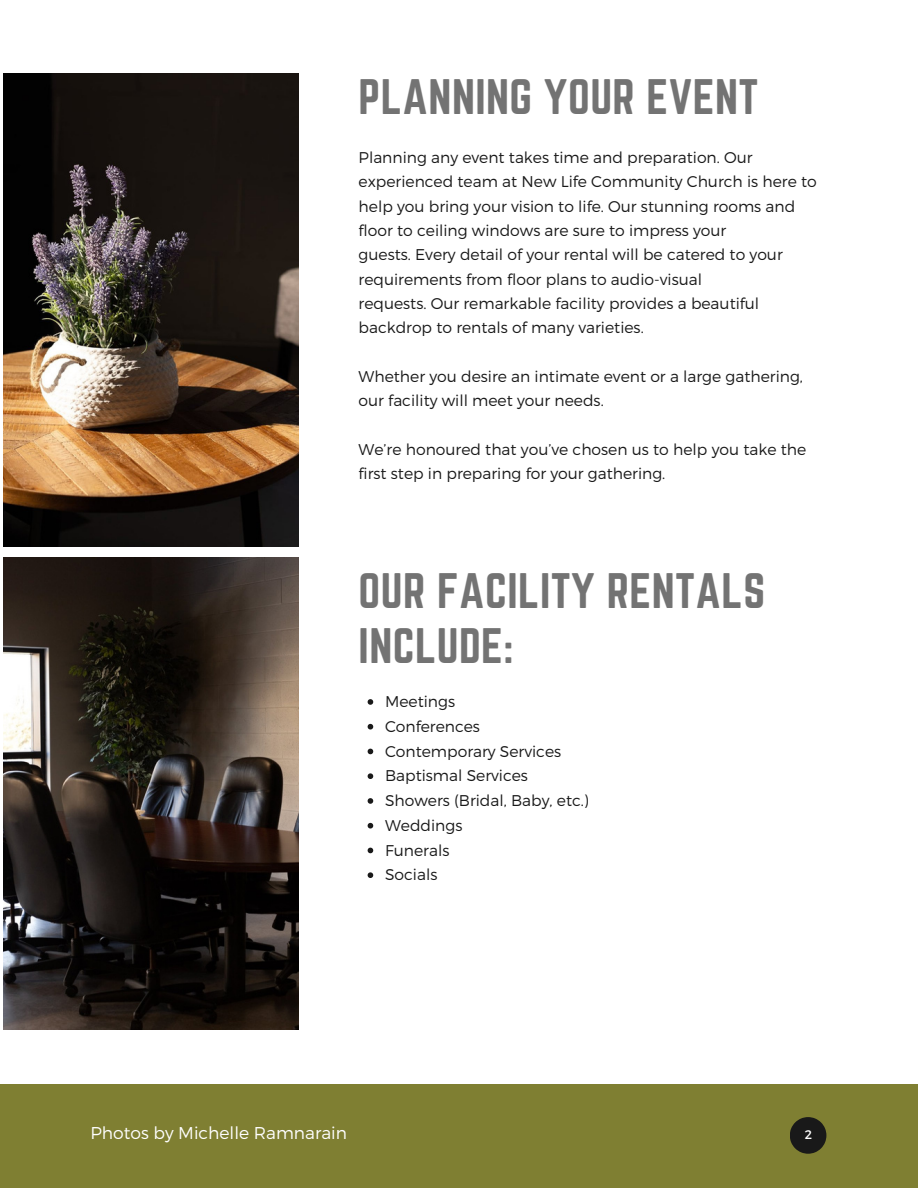
<style>
.page{position:relative;width:918px;height:1188px;background:#fff}
.page>*{position:absolute;margin:0;border:0;box-sizing:border-box;transform-origin:0 0}
.t1{font:43.65px/55.2px "Norwester";letter-spacing:.01em;color:#737373}
.t2{font:300 17.1px "Montserrat";color:#fff}
.t3{font:300 15.6px/24.3px "Montserrat";color:#191919}
.t4{font:12.45px "Montserrat";color:#fff}
</style>
<div class="page">
<svg style="left:368px;top:699px;width:5px;height:6px"></svg>
<svg style="left:368px;top:724px;width:5px;height:6px"></svg>
<svg style="left:368px;top:749px;width:5px;height:5px"></svg>
<svg style="left:368px;top:773px;width:5px;height:6px"></svg>
<svg style="left:368px;top:798px;width:5px;height:6px"></svg>
<svg style="left:368px;top:823px;width:5px;height:6px"></svg>
<svg style="left:368px;top:848px;width:5px;height:5px"></svg>
<svg style="left:368px;top:872px;width:5px;height:6px"></svg>
<img style="left:3px;top:73px;width:296px;height:474px">
<img style="left:3px;top:557px;width:296px;height:473px">
<div style="left:0;top:1085px;width:918px;height:103px;background:#7f7f32"></div>
<svg style="left:790px;top:1117px;width:36px;height:37px"></svg>
<p class="t1" style="left:359px;top:69px;width:401px">PLANNING YOUR EVENT</p>
<p class="t3" style="left:359px;top:144px;width:460px">Planning any event takes time and preparation. Our experienced team at New Life Community Church is here to help you bring your vision to life. Our stunning rooms and floor to ceiling windows are sure to impress your</p>
<p class="t3" style="left:359px;top:242px;width:426px">guests. Every detail of your rental will be catered to your</p>
<p class="t3" style="left:359px;top:266px;width:345px">requirements from floor plans to audio-visual</p>
<p class="t3" style="left:359px;top:290px;width:402px">requests. Our remarkable facility provides a beautiful backdrop to rentals of many varieties.</p>
<p class="t3" style="left:359px;top:363px;width:446px">Whether you desire an intimate event or a large gathering, our facility will meet your needs.</p>
<p class="t3" style="left:359px;top:437px;width:449px">We’re honoured that you’ve chosen us to help you take the first step in preparing for your gathering.</p>
<p class="t1" style="left:359px;top:563px;width:408px">OUR FACILITY RENTALS<br>INCLUDE:</p>
<p class="t3" style="left:385px;top:689px;width:71px">Meetings</p>
<p class="t3" style="left:385px;top:713px;width:96px">Conferences</p>
<p class="t3" style="left:385px;top:738px;width:178px">Contemporary Services</p>
<p class="t3" style="left:385px;top:763px;width:144px">Baptismal Services</p>
<p class="t3" style="left:385px;top:788px;width:205px">Showers (Bridal, Baby, etc.)</p>
<p class="t3" style="left:385px;top:812px;width:79px">Weddings</p>
<p class="t3" style="left:385px;top:837px;width:66px">Funerals</p>
<p class="t3" style="left:385px;top:862px;width:54px">Socials</p>
<p class="t2" style="left:90px;top:1122px;width:258px">Photos by Michelle Ramnarain</p>
<p class="t4" style="left:805px;top:1126px;width:9px">2</p>
</div>
